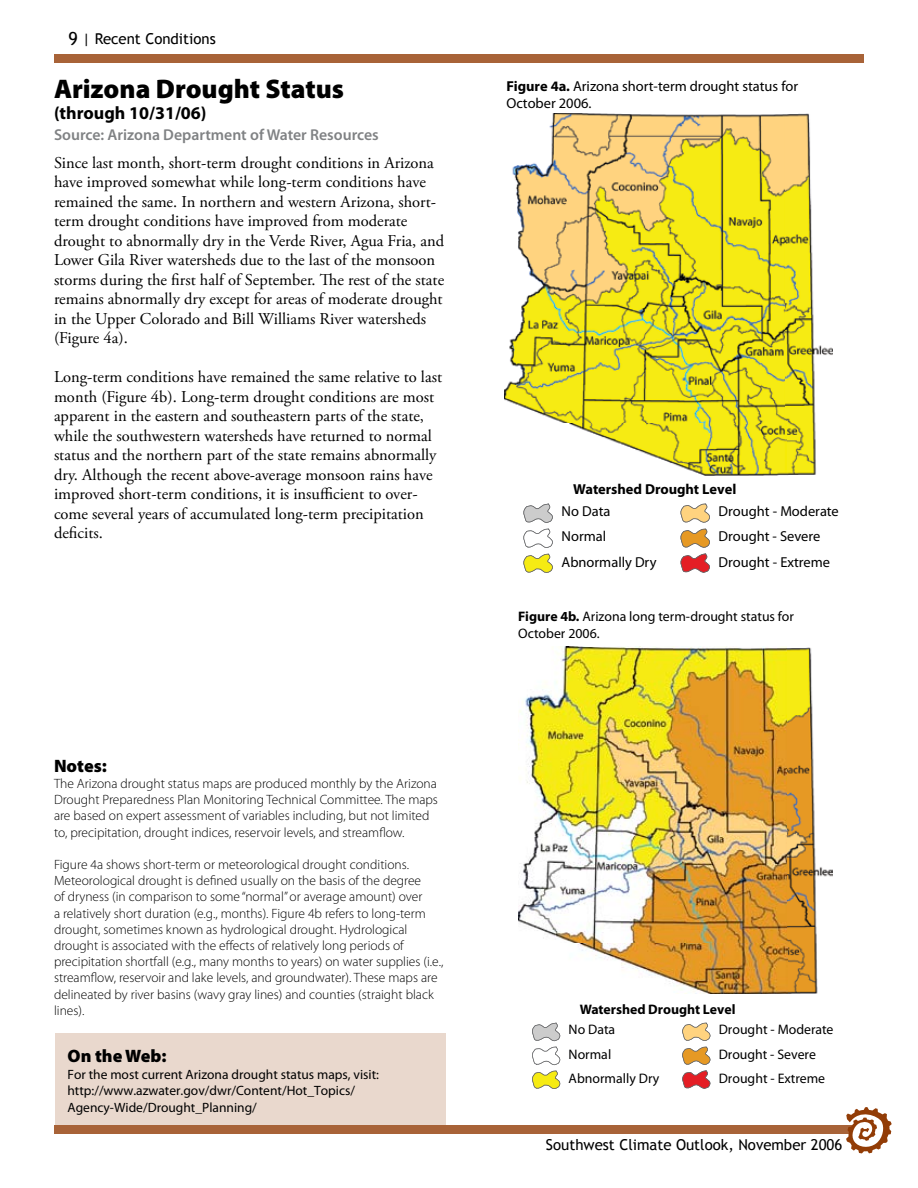
<style>
.page{position:relative;width:918px;height:1188px;background:#fff}
.page>*{position:absolute;margin:0;border:0;box-sizing:border-box;transform-origin:0 0}
.t1{font:900 27px "Myriad Pro";color:#000}
.t2{font:700 18px "Myriad Pro";color:#000}
.t3{font:900 18px "Myriad Pro";color:#000}
.t4{font:16.5px/19.5px "Adobe Garamond Pro";color:#000}
.t5{font:600 15.75px "Myriad Pro";color:#808284}
.t6{font:15px "Trebuchet MS";color:#000}
.t7{font:14.4px/25.5px "Myriad Pro";color:#000}
.t8{font:700 14.4px "Myriad Pro";letter-spacing:-.005em;color:#000}
.t9{font:13.8px/24.3px "Myriad Pro";color:#000}
.t10{font:700 13.8px "Myriad Pro";letter-spacing:-.005em;color:#000}
.t11{font:300 13.5px/16.2px "Myriad Pro";color:#000}
.t12{font:13.5px/16.5px "Myriad Pro";color:#000}
.s1{font-weight:700}
</style>
<div class="page">
<div style="left:55px;top:1034px;width:391px;height:99px;background:#e9d8cd"></div>
<div style="left:55px;top:1126px;width:808px;height:7px;background:#a86338"></div>
<div style="left:54px;top:1125px;width:810px;height:9px;border:2px solid #a86338"></div>
<svg style="left:846px;top:1107px;width:46px;height:46px"></svg>
<div style="left:55px;top:55px;width:808px;height:7px;background:#a86338"></div>
<div style="left:54px;top:54px;width:810px;height:9px;border:2px solid #a86338"></div>
<svg style="left:523px;top:504px;width:30px;height:19px"></svg>
<svg style="left:523px;top:529px;width:30px;height:19px"></svg>
<svg style="left:523px;top:554px;width:30px;height:19px"></svg>
<svg style="left:681px;top:504px;width:29px;height:19px"></svg>
<svg style="left:681px;top:529px;width:29px;height:44px"></svg>
<img style="left:504px;top:113px;width:329px;height:363px">
<svg style="left:532px;top:1023px;width:28px;height:18px"></svg>
<svg style="left:532px;top:1047px;width:28px;height:18px"></svg>
<svg style="left:532px;top:1071px;width:28px;height:18px"></svg>
<svg style="left:682px;top:1023px;width:28px;height:18px"></svg>
<svg style="left:682px;top:1047px;width:28px;height:42px"></svg>
<img style="left:518px;top:646px;width:314px;height:347px">
<p class="t6" style="left:82px;top:30px;width:135px">| Recent Conditions</p>
<h1 class="t1" style="left:54px;top:71px;width:292px">Arizona Drought Status</h1>
<p class="t2" style="left:54px;top:101px;width:154px">(through 10/31/06)</p>
<p class="t5" style="left:54px;top:125px;width:326px">Source: Arizona Department of Water Resources</p>
<p class="t4" style="left:54px;top:154px;width:392px">Since last month, short-term drought conditions in Arizona have improved somewhat while long-term conditions have remained the same. In northern and western Arizona, short&shy;term drought conditions have improved from moderate drought to abnormally dry in the Verde River, Agua Fria, and Lower Gila River watersheds due to the last of the monsoon storms during the first half of September. The rest of the state remains abnormally dry except for areas of moderate drought in the Upper Colorado and Bill Williams River watersheds (Figure 4a).</p>
<p class="t4" style="left:54px;top:368px;width:390px">Long-term conditions have remained the same relative to last month (Figure 4b). Long-term drought conditions are most apparent in the eastern and southeastern parts of the state, while the southwestern watersheds have returned to normal status and the northern part of the state remains abnormally dry. Although the recent above-average monsoon rains have improved short-term conditions, it is insufficient to over&shy;come several years of accumulated long-term precipitation deficits.</p>
<p class="t3" style="left:54px;top:754px;width:54px">Notes:</p>
<p class="t11" style="left:54px;top:775px;width:386px">The Arizona drought status maps are produced monthly by the Arizona Drought Preparedness Plan Monitoring Technical Committee. The maps are based on expert assessment of variables including, but not limited to, precipitation, drought indices, reservoir levels, and streamflow.</p>
<p class="t11" style="left:54px;top:856px;width:391px">Figure 4a shows short-term or meteorological drought conditions.<br>Meteorological drought is defined usually on the basis of the degree<br>of dryness (in comparison to some “normal” or average amount) over<br>a relatively short duration (e.g., months). Figure 4b refers to long-term drought, sometimes known as hydrological drought. Hydrological drought is associated with the effects of relatively long periods of precipitation shortfall (e.g., many months to years) on water supplies (i.e., streamflow, reservoir and lake levels, and groundwater). These maps are delineated by river basins (wavy gray lines) and counties (straight black lines).</p>
<p class="t3" style="left:68px;top:1044px;width:101px">On the Web:</p>
<p class="t12" style="left:68px;top:1066px;width:313px">For the most current Arizona drought status maps, visit: http://www.azwater.gov/dwr/Content/Hot_Topics/<br>Agency-Wide/Drought_Planning/</p>
<p class="t7" style="left:506px;top:77px;width:293px;line-height:17.4px"><span class="s1">Figure 4a.</span> Arizona short-term drought status for<br>October 2006.</p>
<p class="t8" style="left:573px;top:480px;width:165px">Watershed Drought Level</p>
<p class="t7" style="left:562px;top:498px;width:96px">No Data<br>Normal<br>Abnormally Dry</p>
<p class="t7" style="left:719px;top:498px;width:122px">Drought - Moderate<br>Drought - Severe<br>Drought - Extreme</p>
<p class="t9" style="left:518px;top:608px;width:277px;line-height:16.6px"><span class="s1">Figure 4b.</span> Arizona long term-drought status for<br>October 2006.</p>
<p class="t10" style="left:580px;top:1000px;width:157px">Watershed Drought Level</p>
<p class="t9" style="left:569px;top:1017px;width:92px">No Data<br>Normal<br>Abnormally Dry</p>
<p class="t9" style="left:719px;top:1017px;width:116px">Drought - Moderate<br>Drought - Severe<br>Drought - Extreme</p>
<p class="t6" style="left:546px;top:1135px;width:298px">Southwest Climate Outlook, November 2006</p>
</div>
